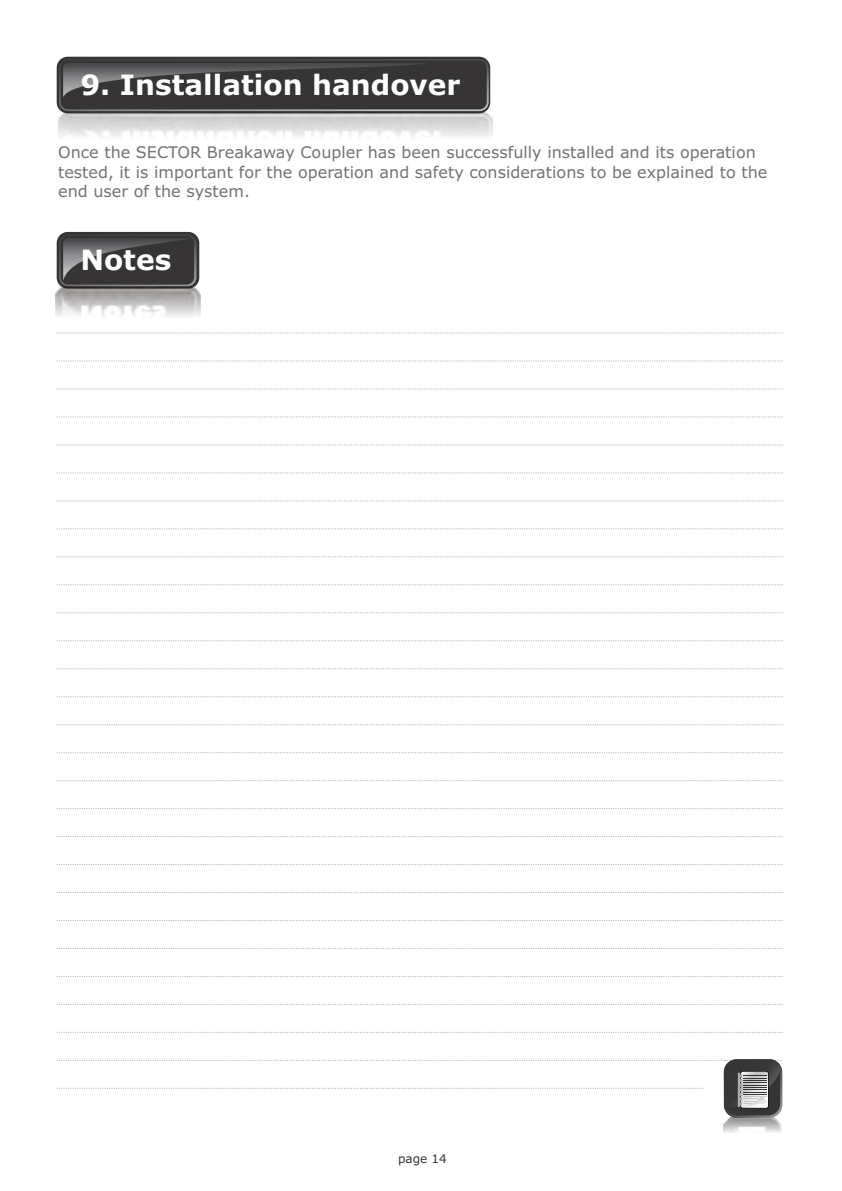
<style>
.page{position:relative;width:842px;height:1191px;background:#fff}
.page>*{position:absolute;margin:0;border:0;box-sizing:border-box;transform-origin:0 0}
.t1{font:700 28px "Verdana";color:#fefefe}
.t2{font:16px/19.4px "Verdana";color:#727376}
.t3{font:12px "Verdana";color:#373435}
</style>
<div class="page">
<div style="left:57px;top:57px;width:433px;height:56px;background:linear-gradient(to right,#3e3b3c,#464445);border-radius:11px"></div>
<svg style="left:59px;top:59px;width:430px;height:52px;background:#69696a"></svg>
<div style="left:61px;top:61px;width:426px;height:48px;background:#373435;border-radius:7px"></div>
<svg style="left:63px;top:63px;width:363px;height:34px"></svg>
<img style="left:58px;top:112px;width:434px;height:25px">
<svg style="left:57px;top:232px;width:142px;height:57px"></svg>
<img style="left:56px;top:287px;width:144px;height:30px">
<svg style="left:59px;top:234px;width:138px;height:52px"></svg>
<div style="left:61px;top:236px;width:133px;height:49px;background:#373435;border-radius:7px"></div>
<svg style="left:63px;top:238px;width:125px;height:42px"></svg>
<svg style="left:57px;top:332px;width:726px;height:1px"></svg>
<svg style="left:57px;top:360px;width:726px;height:1px"></svg>
<svg style="left:57px;top:388px;width:726px;height:1px"></svg>
<svg style="left:57px;top:416px;width:726px;height:1px"></svg>
<svg style="left:57px;top:444px;width:726px;height:1px"></svg>
<svg style="left:57px;top:472px;width:726px;height:1px"></svg>
<svg style="left:57px;top:500px;width:726px;height:1px"></svg>
<svg style="left:57px;top:528px;width:726px;height:1px"></svg>
<svg style="left:57px;top:556px;width:726px;height:1px"></svg>
<svg style="left:57px;top:584px;width:726px;height:1px"></svg>
<svg style="left:57px;top:612px;width:726px;height:1px"></svg>
<svg style="left:57px;top:640px;width:726px;height:1px"></svg>
<svg style="left:57px;top:668px;width:726px;height:1px"></svg>
<svg style="left:57px;top:696px;width:726px;height:1px"></svg>
<svg style="left:57px;top:724px;width:726px;height:1px"></svg>
<svg style="left:57px;top:752px;width:726px;height:1px"></svg>
<svg style="left:57px;top:780px;width:726px;height:1px"></svg>
<svg style="left:57px;top:808px;width:726px;height:1px"></svg>
<svg style="left:57px;top:836px;width:726px;height:1px"></svg>
<svg style="left:57px;top:864px;width:726px;height:1px"></svg>
<svg style="left:57px;top:892px;width:726px;height:1px"></svg>
<svg style="left:57px;top:920px;width:726px;height:1px"></svg>
<svg style="left:57px;top:948px;width:726px;height:1px"></svg>
<svg style="left:57px;top:976px;width:726px;height:1px"></svg>
<svg style="left:57px;top:1004px;width:726px;height:1px"></svg>
<svg style="left:57px;top:1032px;width:726px;height:1px"></svg>
<svg style="left:57px;top:1059px;width:726px;height:2px"></svg>
<svg style="left:57px;top:1087px;width:648px;height:2px"></svg>
<img style="left:724px;top:1117px;width:58px;height:16px">
<svg style="left:724px;top:1059px;width:58px;height:58px"></svg>
<svg style="left:727px;top:1068px;width:53px;height:47px;background:#6e6d6e"></svg>
<h1 class="t1" style="left:80px;top:74px;width:381px">9. Installation handover</h1>
<p class="t2" style="left:58px;top:144px;width:711px">Once the SECTOR Breakaway Coupler has been successfully installed and its operation tested, it is important for the operation and safety considerations to be explained to the end user of the system.</p>
<h1 class="t1" style="left:80px;top:249px;width:92px">Notes</h1>
<p class="t3" style="left:398px;top:1153px;width:50px">page 14</p>
</div>
